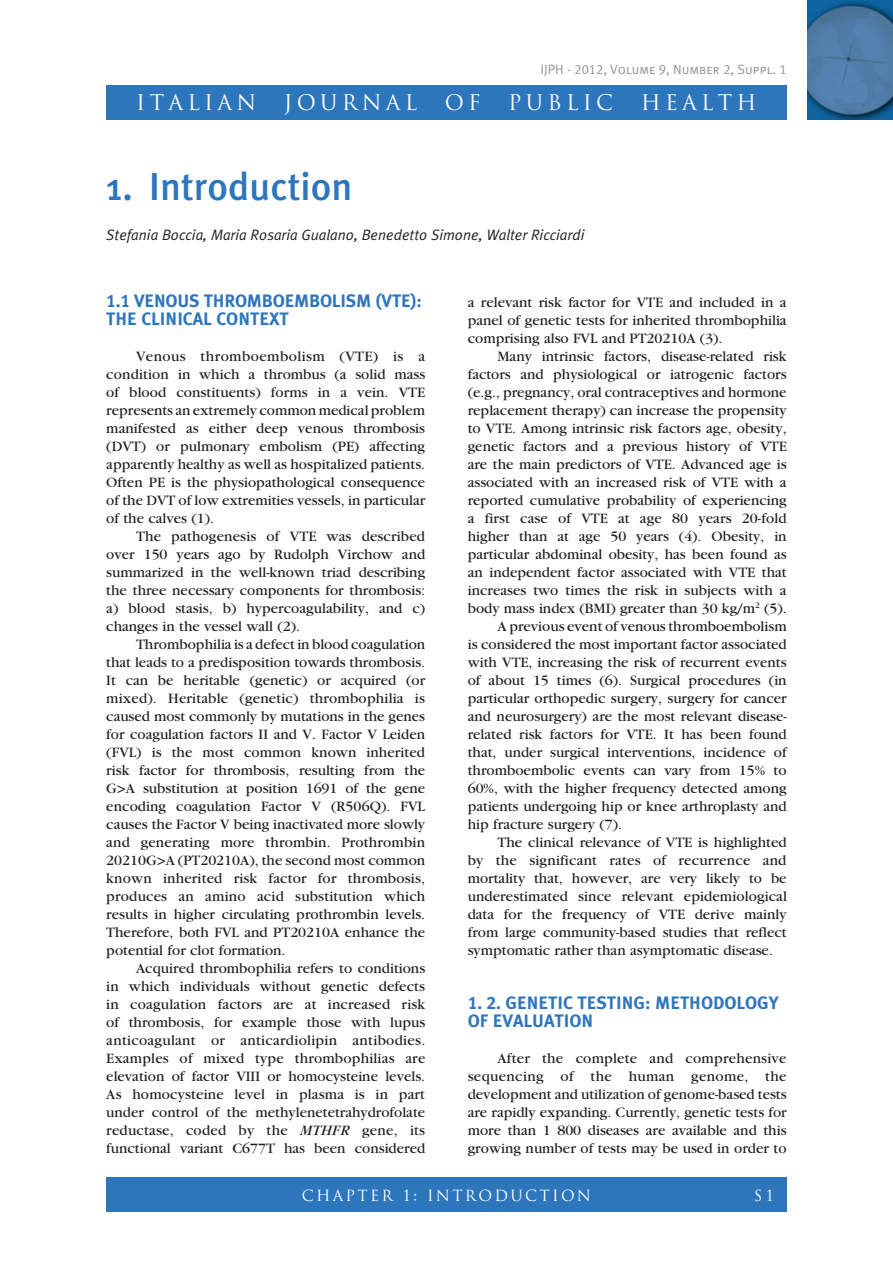
<style>
.page{position:relative;width:893px;height:1263px;background:#fff}
.page>*{position:absolute;margin:0;border:0;box-sizing:border-box;transform-origin:0 0}
.t1{font:500 39px "Meta Plus";color:#2e76bc}
.t2{font:21px "Trajan Pro";letter-spacing:.2em;color:#fff}
.t3{font:18px "Meta Plus Bold Caps";color:#2e76bc}
.t4{font:15px/18px "Garamond";color:#231f20;text-align:justify}
.t5{font:italic 15px "Meta Plus Normal";color:#231f20}
.t6{font:15px "Trajan Pro";letter-spacing:.15em;color:#fff}
.t7{font:13.5px "Meta Plus Normal Caps";color:#939598}
.s1{font-style:italic}
</style>
<div class="page">
<div style="left:106px;top:85px;width:681px;height:34px;background:#2e76bc"></div>
<img style="left:808px;top:0;width:85px;height:119px">
<div style="left:106px;top:1178px;width:681px;height:34px;background:#2e76bc"></div>
<p class="t7" style="left:541px;top:62px;width:248px">IJPH - 2012, Volume 9, Number 2, Suppl. 1</p>
<h2 class="t2" style="left:136px;top:89px;width:121px">ITALIAN</h2>
<h2 class="t2" style="left:284px;top:89px;width:135px">JOURNAL</h2>
<h2 class="t2" style="left:445px;top:89px;width:37px">OF</h2>
<h2 class="t2" style="left:508px;top:89px;width:106px">PUBLIC</h2>
<h2 class="t2" style="left:641px;top:89px;width:117px">HEALTH</h2>
<h1 class="t1" style="left:106px;top:164px;width:248px">1. Introduction</h1>
<p class="t5" style="left:106px;top:226px;width:480px">Stefania Boccia, Maria Rosaria Gualano, Benedetto Simone, Walter Ricciardi</p>
<p class="t3" style="left:106px;top:290px;width:34px">1.1 VENOUS</p>
<p class="t3" style="left:204px;top:290px;width:220px">THROMBOEMBOLISM (VTE):</p>
<p class="t3" style="left:106px;top:308px;width:63px">THECLINIC</p>
<p class="t3" style="left:193px;top:308px;width:30px">AL CONTE</p>
<p class="t3" style="left:269px;top:308px;width:21px">XT</p>
<p class="t4" style="left:106px;top:347px;width:320px;text-indent:30px">Venous thromboembolism (VTE) is a condition in which a thrombus (a solid mass of blood constituents) forms in a vein. VTE represents an extremely common medical problem manifested as either deep venous thrombosis (DVT) or pulmonary embolism (PE) affecting apparently healthy as well as hospitalized patients.<br>Often PE is the physiopathological consequence of the DVT of low extremities vessels, in particular of the calves (1).</p>
<p class="t4" style="left:106px;top:527px;width:320px;text-indent:30px">The pathogenesis of VTE was described over 150 years ago by Rudolph Virchow and summarized in the well-known triad describing the three necessary components for thrombosis: a) blood stasis, b) hypercoagulability, and c) changes in the vessel wall (2).</p>
<p class="t4" style="left:106px;top:635px;width:321px;text-indent:30px">Thrombophilia is a defect in blood coagulation that leads to a predisposition towards thrombosis.<br>It can be heritable (genetic) or acquired (or mixed). Heritable (genetic) thrombophilia is caused most commonly by mutations in the genes for coagulation factors II and V. Factor V Leiden (FVL) is the most common known inherited risk factor for thrombosis, resulting from the G&gt;A substitution at position 1691 of the gene encoding coagulation Factor V (R506Q). FVL causes the Factor V being inactivated more slowly and generating more thrombin. Prothrombin 20210G&gt;A (PT20210A), the second most common known inherited risk factor for thrombosis, produces an amino acid substitution which results in higher circulating prothrombin levels.<br>Therefore, both FVL and PT20210A enhance the potential for clot formation.</p>
<p class="t4" style="left:106px;top:959px;width:321px;text-indent:30px">Acquired thrombophilia refers to conditions in which individuals without genetic defects in coagulation factors are at increased risk of thrombosis, for example those with lupus anticoagulant or anticardiolipin antibodies.<br>Examples of mixed type thrombophilias are elevation of factor VIII or homocysteine levels.<br>As homocysteine level in plasma is in part under control of the methylenetetrahydrofolate reductase, coded by the <span class="s1">MTHFR</span> gene, its functional variant C677T has been considered</p>
<p class="t4" style="left:468px;top:293px;width:320px">a relevant risk factor for VTE and included in a panel of genetic tests for inherited thrombophilia comprising also FVL and PT20210A (3).</p>
<p class="t4" style="left:497px;top:347px;width:291px">Many intrinsic factors, disease-related risk</p>
<p class="t4" style="left:468px;top:365px;width:320px">factors and physiological or iatrogenic factors</p>
<p class="t4" style="left:468px;top:383px;width:320px">(e.g., pregnancy, oral contraceptives and hormone</p>
<p class="t4" style="left:468px;top:401px;width:320px">replacement therapy) can increase the propensity</p>
<p class="t4" style="left:468px;top:419px;width:320px">to VTE. Among intrinsic risk factors age, obesity,</p>
<p class="t4" style="left:468px;top:437px;width:320px">genetic factors and a previous history of VTE</p>
<p class="t4" style="left:468px;top:455px;width:320px">are the main predictors of VTE. Advanced age is</p>
<p class="t4" style="left:468px;top:473px;width:320px">associated with an increased risk of VTE with a</p>
<p class="t4" style="left:468px;top:491px;width:320px">reported cumulative probability of experiencing</p>
<p class="t4" style="left:468px;top:509px;width:320px">a first case of VTE at age 80 years 20-fold</p>
<p class="t4" style="left:468px;top:527px;width:320px">higher than at age 50 years (4). Obesity, in</p>
<p class="t4" style="left:468px;top:545px;width:320px">particular abdominal obesity, has been found as</p>
<p class="t4" style="left:468px;top:563px;width:320px">an independent factor associated with VTE that</p>
<p class="t4" style="left:468px;top:581px;width:320px">increases two times the risk in subjects with a</p>
<p class="t4" style="left:468px;top:599px;width:320px">body mass index (BMI) greater than 30 kg/m<sup>2</sup> (5).</p>
<p class="t4" style="left:497px;top:617px;width:291px">A previous event of venous thromboembolism</p>
<p class="t4" style="left:468px;top:635px;width:320px">is considered the most important factor associated</p>
<p class="t4" style="left:468px;top:653px;width:320px">with VTE, increasing the risk of recurrent events</p>
<p class="t4" style="left:468px;top:671px;width:320px">of about 15 times (6). Surgical procedures (in</p>
<p class="t4" style="left:468px;top:689px;width:320px">particular orthopedic surgery, surgery for cancer</p>
<p class="t4" style="left:468px;top:707px;width:320px">and neurosurgery) are the most relevant disease-</p>
<p class="t4" style="left:468px;top:725px;width:320px">related risk factors for VTE. It has been found</p>
<p class="t4" style="left:468px;top:743px;width:320px">that, under surgical interventions, incidence of</p>
<p class="t4" style="left:468px;top:761px;width:320px">thromboembolic events can vary from 15% to</p>
<p class="t4" style="left:468px;top:779px;width:320px">60%, with the higher frequency detected among</p>
<p class="t4" style="left:468px;top:797px;width:320px">patients undergoing hip or knee arthroplasty and</p>
<p class="t4" style="left:468px;top:815px;width:156px">hip fracture surgery (7).</p>
<p class="t4" style="left:497px;top:833px;width:291px">The clinical relevance of VTE is highlighted</p>
<p class="t4" style="left:468px;top:851px;width:320px">by the significant rates of recurrence and</p>
<p class="t4" style="left:468px;top:869px;width:320px">mortality that, however, are very likely to be</p>
<p class="t4" style="left:468px;top:887px;width:321px">underestimated since relevant epidemiological</p>
<p class="t4" style="left:468px;top:905px;width:320px">data for the frequency of VTE derive mainly</p>
<p class="t4" style="left:468px;top:923px;width:320px">from large community-based studies that reflect</p>
<p class="t4" style="left:468px;top:941px;width:307px">symptomatic rather than asymptomatic disease.</p>
<p class="t3" style="left:468px;top:992px;width:44px">1. 2. GENETICTESTIN</p>
<p class="t3" style="left:634px;top:992px;width:80px">G: METHODO</p>
<p class="t3" style="left:736px;top:992px;width:44px">LOGY</p>
<p class="t3" style="left:468px;top:1010px;width:98px">OF EVALUATION</p>
<p class="t4" style="left:468px;top:1049px;width:320px;text-indent:30px">After the complete and comprehensive sequencing of the human genome, the development and utilization of genome-based tests are rapidly expanding. Currently, genetic tests for more than 1 800 diseases are available and this growing number of tests may be used in order to</p>
<p class="t6" style="left:302px;top:1185px;width:291px">CHAPTER 1: INTRODUCTION</p>
<p class="t6" style="left:754px;top:1185px;width:22px">S1</p>
</div>
